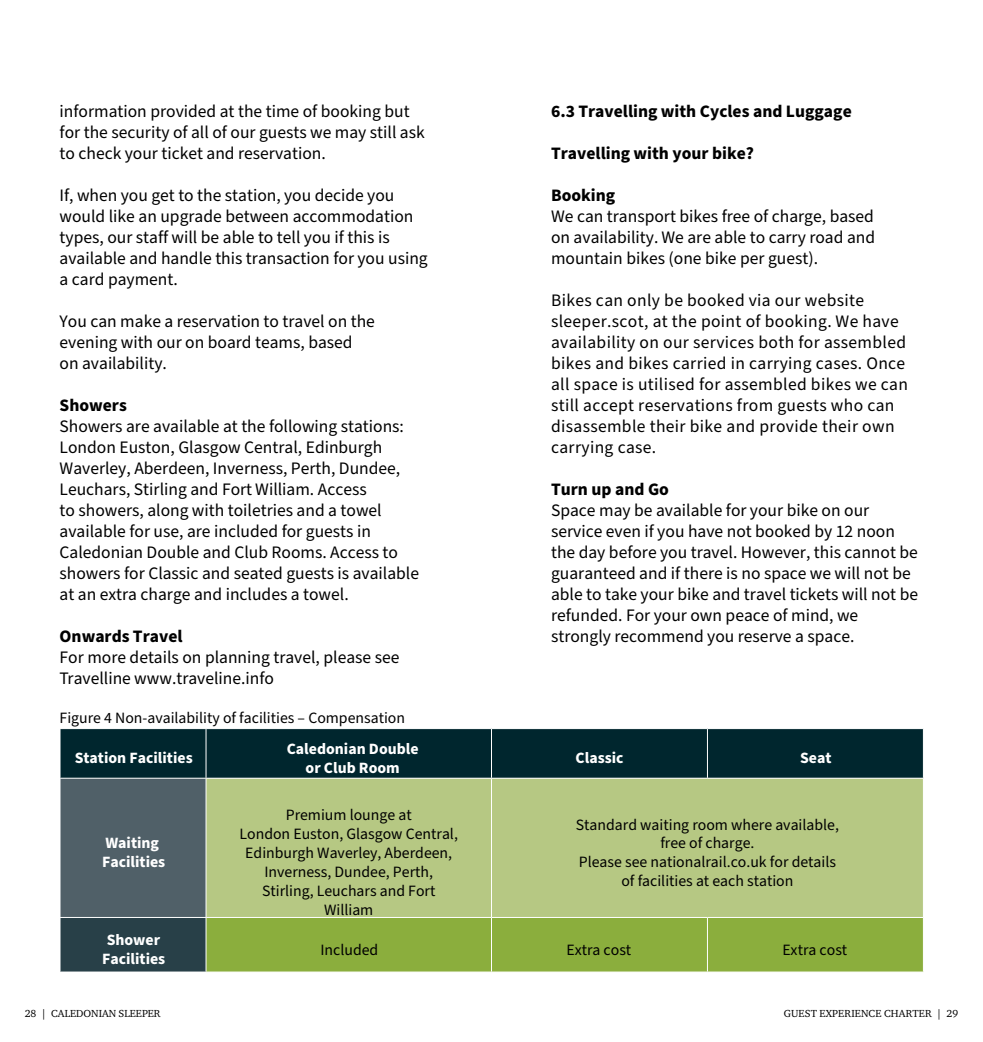
<style>
.page{position:relative;width:983px;height:1042px;background:#fff}
.page>*{position:absolute;margin:0;border:0;box-sizing:border-box;transform-origin:0 0}
.t1{font:17.5px/21px "Source Sans Pro";color:#000}
.t2{font:17.5px/21px "Source Sans Pro";letter-spacing:.02em;color:#000}
.t3{font:700 17.5px "Source Sans Pro";color:#000}
.t4{font:15.75px/18.9px "Source Sans Pro";color:#000;text-align:center}
.t5{font:700 15.75px/18.9px "Source Sans Pro";color:#fff}
.t6{font:10.5px "Charter ITC Std";letter-spacing:.005em;color:#000}
</style>
<div class="page">
<div style="left:61px;top:729px;width:861px;height:49px;background:#00262e"></div>
<div style="left:60px;top:778px;width:146px;height:139px;background:#506068"></div>
<div style="left:206px;top:779px;width:716px;height:138px;background:#b6c883"></div>
<div style="left:60px;top:917px;width:146px;height:55px;background:#284048"></div>
<div style="left:206px;top:918px;width:716px;height:53px;background:#8bae3d"></div>
<hr style="left:60px;top:778px;width:146px;height:1px;background:#fff">
<hr style="left:60px;top:778px;width:1px;height:139px;background:#fff">
<hr style="left:205px;top:778px;width:1px;height:139px;background:#fff">
<hr style="left:491px;top:778px;width:1px;height:139px;background:#fff">
<hr style="left:60px;top:917px;width:146px;height:1px;background:#fff">
<hr style="left:60px;top:918px;width:1px;height:53px;background:#fff">
<hr style="left:205px;top:918px;width:1px;height:53px;background:#fff">
<hr style="left:491px;top:918px;width:1px;height:53px;background:#fff">
<hr style="left:706px;top:918px;width:1px;height:53px;background:#fff">
<hr style="left:60px;top:971px;width:146px;height:1px;background:#fff">
<hr style="left:205px;top:729px;width:1px;height:49px;background:#fff">
<hr style="left:491px;top:729px;width:1px;height:49px;background:#fff">
<hr style="left:706px;top:729px;width:1px;height:49px;background:#fff">
<p class="t1" style="left:60px;top:101px;width:366px">information provided at the time of booking but for the security of all of our guests we may still ask to check your ticket and reservation.</p>
<p class="t1" style="left:60px;top:185px;width:369px">If, when you get to the station, you decide you would like an upgrade between accommodation types, our staff will be able to tell you if this is available and handle this transaction for you using a card payment.</p>
<p class="t1" style="left:60px;top:311px;width:317px">You can make a reservation to travel on the evening with our on board teams, based on availability.</p>
<p class="t3" style="left:60px;top:393px;width:69px">Showers</p>
<p class="t1" style="left:60px;top:416px;width:361px">Showers are available at the following stations:<br>London Euston, Glasgow Central, Edinburgh Waverley, Aberdeen, Inverness, Perth, Dundee, Leuchars, Stirling and Fort William. Access<br>to showers, along with toiletries and a towel available for use, are included for guests in Caledonian Double and Club Rooms. Access to showers for Classic and seated guests is available at an extra charge and includes a towel.</p>
<p class="t3" style="left:60px;top:624px;width:124px">Onwards Travel</p>
<p class="t1" style="left:60px;top:647px;width:341px">For more details on planning travel, please see<br>Travelline www.traveline.info</p>
<p class="t4" style="left:60px;top:709px;width:347px">Figure 4 Non-availability of facilities – Compensation</p>
<p class="t3" style="left:551px;top:99px;width:302px">6.3 Travelling with Cycles and Luggage</p>
<p class="t3" style="left:551px;top:141px;width:204px">Travelling with your bike?</p>
<p class="t3" style="left:551px;top:183px;width:66px">Booking</p>
<p class="t1" style="left:551px;top:206px;width:325px;text-align:justify">We can transport bikes free of charge, based on availability. We are able to carry road and mountain bikes (one bike per guest).</p>
<p class="t2" style="left:551px;top:290px;width:358px">Bikes can only be booked via our website sleeper.scot, at the point of booking. We have availability on our services both for assembled bikes and bikes carried in carrying cases. Once all space is utilised for assembled bikes we can still accept reservations from guests who can disassemble their bike and provide their own carrying case.</p>
<p class="t3" style="left:551px;top:477px;width:119px">Turn up and Go</p>
<p class="t1" style="left:551px;top:500px;width:368px">Space may be available for your bike on our service even if you have not booked by 12 noon the day before you travel. However, this cannot be guaranteed and if there is no space we will not be able to take your bike and travel tickets will not be refunded. For your own peace of mind, we strongly recommend you reserve a space.</p>
<p class="t5" style="left:75px;top:749px;width:119px">Station Facilities</p>
<p class="t5" style="left:287px;top:740px;width:133px;text-align:center">Caledonian Double or Club Room</p>
<p class="t5" style="left:575px;top:749px;width:49px">Classic</p>
<p class="t5" style="left:799px;top:749px;width:33px">Seat</p>
<p class="t5" style="left:102px;top:834px;width:65px">Waiting<br>Facilities</p>
<p class="t4" style="left:239px;top:806px;width:220px">Premium lounge at<br>London Euston, Glasgow Central,<br>Edinburgh Waverley, Aberdeen,<br>Inverness, Dundee, Perth,<br>Stirling, Leuchars and Fort<br>William</p>
<p class="t4" style="left:575px;top:815px;width:264px">Standard waiting room where available, free of charge.<br>Please see nationalrail.co.uk for details of facilities at each station</p>
<p class="t5" style="left:102px;top:931px;width:65px">Shower<br>Facilities</p>
<p class="t4" style="left:320px;top:940px;width:59px">Included</p>
<p class="t4" style="left:566px;top:940px;width:66px">Extra cost</p>
<p class="t4" style="left:782px;top:940px;width:66px">Extra cost</p>
<p class="t6" style="left:25px;top:1007px;width:137px">28 | CALEDONIAN SLEEPER</p>
<p class="t6" style="left:783px;top:1007px;width:176px">GUEST EXPERIENCE CHARTER | 29</p>
</div>
